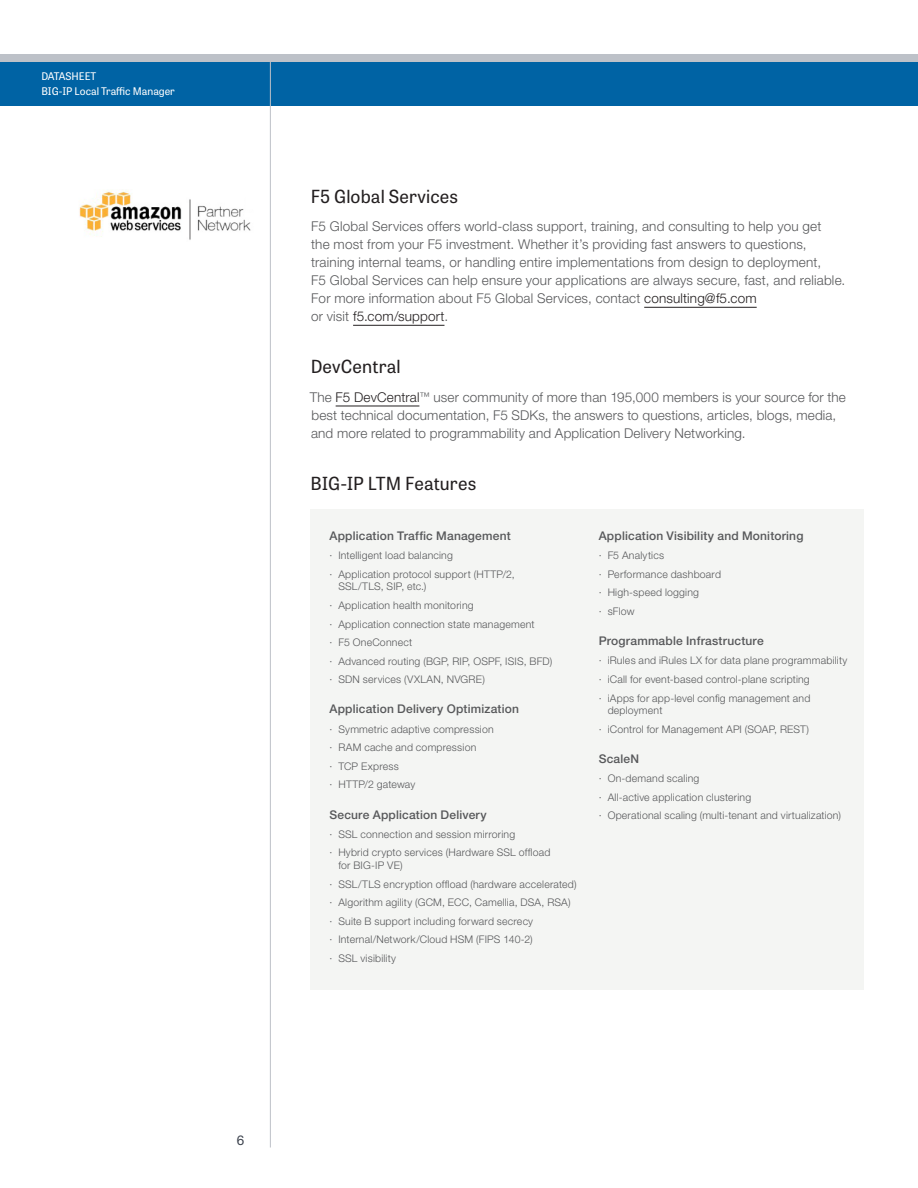
<style>
.page{position:relative;width:918px;height:1188px;background:#fff}
.page>*{position:absolute;margin:0;border:0;box-sizing:border-box;transform-origin:0 0}
.DS_subhead_black{font:18px "Tablet Gothic";letter-spacing:.01em;color:#231f20}
.DS_body_copy{font:300 13.5px/18px "Helvetica Neue LT Std";letter-spacing:.015em;color:#57585a}
.t1{font:13.5px "Helvetica Neue LT Std";color:#3e444f}
.DS-List_Header__SB_F{font:500 12px "Helvetica Neue LT Std";letter-spacing:.015em;color:#57585a}
.t2{font:300 10.5px/12.6px "Helvetica Neue LT Std";letter-spacing:.02em;color:#57585a}
.t3{font:10.5px/15px "Tablet Gothic";color:#fff}
.s1{color:#231f20}
</style>
<div class="page">
<hr style="left:270px;top:105px;width:1px;height:1043px;background:#bdc1c8">
<div style="left:0;top:56px;width:918px;height:50px;background:#0063a4"></div>
<div style="left:0;top:54px;width:918px;height:7px;background:#bdc1c8"></div>
<hr style="left:270px;top:54px;width:1px;height:52px;background:#bdc1c8">
<hr style="left:644px;top:307px;width:113px;height:1px;background:#231f20">
<hr style="left:353px;top:325px;width:91px;height:1px;background:#231f20">
<hr style="left:336px;top:406px;width:83px;height:1px;background:#231f20">
<div style="left:310px;top:510px;width:554px;height:480px;background:#f4f5f3"></div>
<img style="left:79px;top:190px;width:172px;height:50px">
<p class="t3" style="left:41px;top:68px;width:135px">DATASHEET<br>BIG-IP Local Traffic Manager</p>
<p class="DS_subhead_black" style="left:311px;top:184px;width:149px">F5 Global Services</p>
<p class="DS_body_copy" style="left:311px;top:217px;width:536px">F5 Global Services offers world-class support, training, and consulting to help you get<br>the most from your F5 investment. Whether it’s providing fast answers to questions, training internal teams, or handling entire implementations from design to deployment,<br>F5 Global Services can help ensure your applications are always secure, fast, and reliable.<br>For more information about F5 Global Services, contact <span class="s1">consulting@f5.com<br></span>or visit <span class="s1">f5.com/support</span>.</p>
<p class="DS_subhead_black" style="left:311px;top:354px;width:92px">DevCentral</p>
<p class="DS_body_copy" style="left:310px;top:388px;width:538px">The <span class="s1">F5 DevCentral</span><sup>™</sup> user community of more than 195,000 members is your source for the best technical documentation, F5 SDKs, the answers to questions, articles, blogs, media, and more related to programmability and Application Delivery Networking.</p>
<p class="DS_subhead_black" style="left:311px;top:471px;width:167px">BIG‑IP LTM Features</p>
<p class="DS-List_Header__SB_F" style="left:329px;top:529px;width:183px">Application Traffic Management</p>
<p class="t2" style="left:329px;top:549px;width:125px">· Intelligent load balancing</p>
<p class="t2" style="left:338px;top:568px;width:178px;text-indent:-9px">· Application protocol support (HTTP/2,<br>SSL/TLS, SIP, etc.)</p>
<p class="t2" style="left:329px;top:599px;width:146px">· Application health monitoring</p>
<p class="t2" style="left:329px;top:617px;width:207px">· Application connection state management</p>
<p class="t2" style="left:329px;top:636px;width:84px">· F5 OneConnect</p>
<p class="t2" style="left:329px;top:654px;width:224px">· Advanced routing (BGP, RIP, OSPF, ISIS, BFD)</p>
<p class="t2" style="left:329px;top:673px;width:157px">· SDN services (VXLAN, NVGRE)</p>
<p class="DS-List_Header__SB_F" style="left:329px;top:702px;width:191px">Application Delivery Optimization</p>
<p class="t2" style="left:329px;top:722px;width:166px">· Symmetric adaptive compression</p>
<p class="t2" style="left:329px;top:741px;width:148px">· RAM cache and compression</p>
<p class="t2" style="left:329px;top:760px;width:71px">· TCP Express</p>
<p class="t2" style="left:329px;top:778px;width:87px">· HTTP/2 gateway</p>
<p class="DS-List_Header__SB_F" style="left:329px;top:807px;width:159px">Secure Application Delivery</p>
<p class="t2" style="left:329px;top:828px;width:187px">· SSL connection and session mirroring</p>
<p class="t2" style="left:338px;top:846px;width:214px;text-indent:-9px">· Hybrid crypto services (Hardware SSL offload for BIG-IP VE)</p>
<p class="t2" style="left:329px;top:877px;width:249px">· SSL/TLS encryption offload (hardware accelerated)</p>
<p class="t2" style="left:329px;top:896px;width:243px">· Algorithm agility (GCM, ECC, Camellia, DSA, RSA)</p>
<p class="t2" style="left:329px;top:914px;width:205px">· Suite B support including forward secrecy</p>
<p class="t2" style="left:329px;top:933px;width:205px">· Internal/Network/Cloud HSM (FIPS 140-2)</p>
<p class="t2" style="left:329px;top:951px;width:68px">· SSL visibility</p>
<p class="DS-List_Header__SB_F" style="left:599px;top:529px;width:206px">Application Visibility and Monitoring</p>
<p class="t2" style="left:599px;top:549px;width:67px">· F5 Analytics</p>
<p class="t2" style="left:599px;top:568px;width:124px">· Performance dashboard</p>
<p class="t2" style="left:599px;top:586px;width:102px">· High-speed logging</p>
<p class="t2" style="left:599px;top:605px;width:37px">· sFlow</p>
<p class="DS-List_Header__SB_F" style="left:599px;top:634px;width:167px">Programmable Infrastructure</p>
<p class="t2" style="left:599px;top:654px;width:250px">· iRules and iRules LX for data plane programmability</p>
<p class="t2" style="left:599px;top:673px;width:213px">· iCall for event-based control-plane scripting</p>
<p class="t2" style="left:608px;top:691px;width:204px;text-indent:-9px">· iApps for app-level config management and deployment</p>
<p class="t2" style="left:599px;top:722px;width:212px">· iControl for Management API (SOAP, REST)</p>
<p class="DS-List_Header__SB_F" style="left:599px;top:752px;width:42px">ScaleN</p>
<p class="t2" style="left:599px;top:772px;width:102px">· On-demand scaling</p>
<p class="t2" style="left:599px;top:791px;width:154px">· All-active application clustering</p>
<p class="t2" style="left:599px;top:809px;width:244px">· Operational scaling (multi-tenant and virtualization)</p>
<p class="t1" style="left:237px;top:1132px;width:9px">6</p>
</div>
